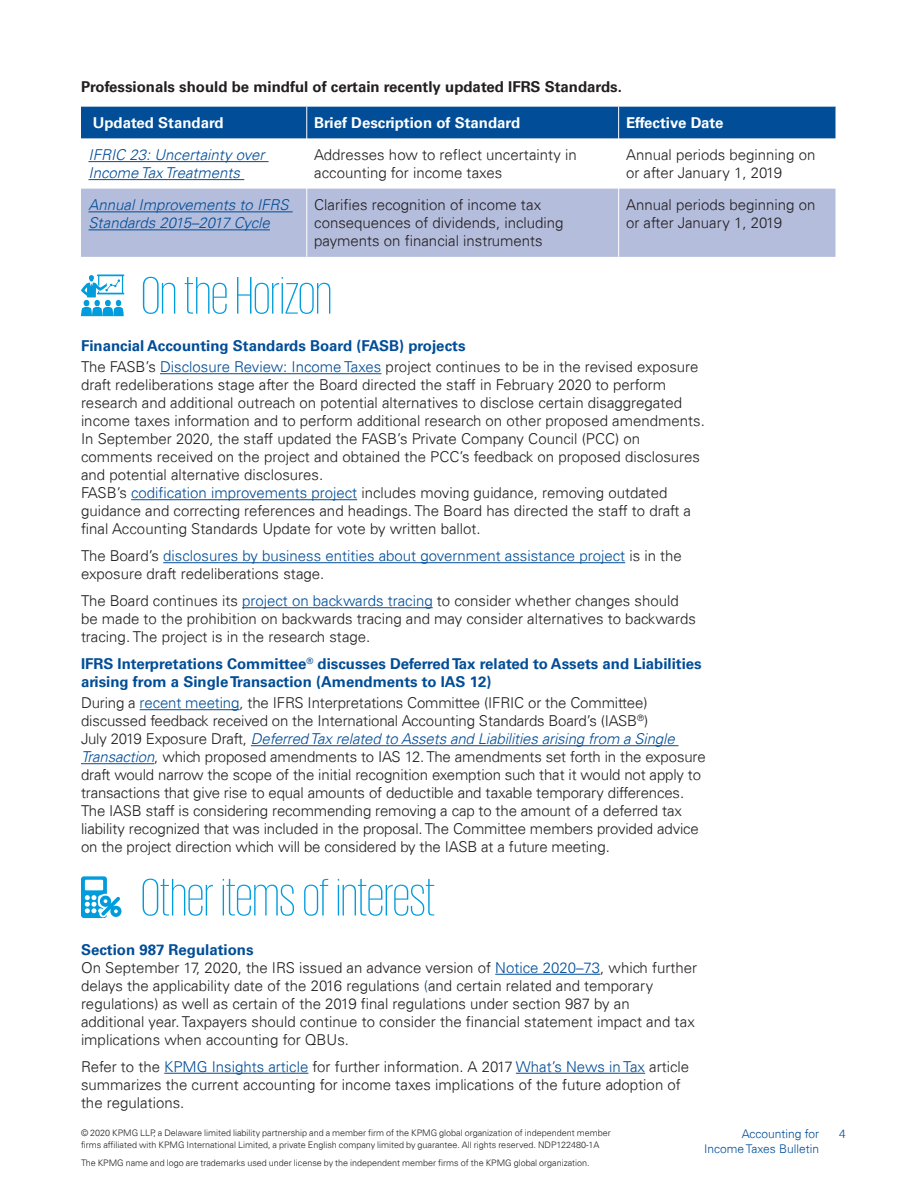
<style>
.page{position:relative;width:918px;height:1188px;background:#fff}
.page>*{position:absolute;margin:0;border:0;box-sizing:border-box;transform-origin:0 0}
.t1{font:200 54px "KPMG";color:#009cdc}
.t2{font:300 15px/18px "Univers 45";color:#231f20}
.t3{font:700 15px/18px "Univers 65";color:#014d97}
.t4{font:300 15px/18px "Univers 45";color:#014d97}
.t5{font:italic 300 15px/18px "Univers 45";color:#014d97}
.t6{font:700 15px "Univers 65";color:#231f20}
.t7{font:700 15px "Univers 65";color:#fff}
.t8{font:300 12px "Univers 45";color:#014d97}
.t9{font:300 9px/12px "Univers 45";color:#231f20}
.s1{color:#014d97}
.s2{color:#231f20}
.s3{font-style:italic;color:#014d97}
.s4{color:#1f4d78}
</style>
<div class="page">
<div style="left:81px;top:106px;width:755px;height:32px;background:#014d97"></div>
<div style="left:81px;top:189px;width:755px;height:68px;background:#b5bddc"></div>
<hr style="left:81px;top:106px;width:226px;height:1px;background:#fff">
<hr style="left:307px;top:106px;width:312px;height:1px;background:#fff">
<hr style="left:306px;top:106px;width:1px;height:32px;background:#fff">
<hr style="left:619px;top:106px;width:216px;height:1px;background:#fff">
<hr style="left:618px;top:106px;width:1px;height:32px;background:#fff">
<hr style="left:306px;top:189px;width:1px;height:68px;background:#fff">
<hr style="left:618px;top:189px;width:1px;height:68px;background:#fff">
<hr style="left:88px;top:161px;width:181px;height:1px;background:#014d97">
<hr style="left:88px;top:179px;width:156px;height:1px;background:#014d97">
<hr style="left:88px;top:211px;width:205px;height:1px;background:#014d97">
<hr style="left:88px;top:229px;width:182px;height:1px;background:#014d97">
<hr style="left:160px;top:373px;width:221px;height:1px;background:#014d97">
<hr style="left:131px;top:499px;width:226px;height:1px;background:#014d97">
<hr style="left:163px;top:562px;width:462px;height:1px;background:#014d97">
<hr style="left:242px;top:607px;width:191px;height:1px;background:#014d97">
<hr style="left:140px;top:709px;width:100px;height:1px;background:#014d97">
<hr style="left:251px;top:745px;width:428px;height:1px;background:#014d97">
<hr style="left:81px;top:763px;width:73px;height:1px;background:#014d97">
<hr style="left:495px;top:974px;width:105px;height:1px;background:#014d97">
<hr style="left:164px;top:1073px;width:144px;height:1px;background:#014d97">
<hr style="left:516px;top:1073px;width:129px;height:1px;background:#014d97">
<svg style="left:81px;top:876px;width:40px;height:42px"></svg>
<svg style="left:81px;top:275px;width:43px;height:41px"></svg>
<p class="t6" style="left:81px;top:78px;width:542px">Professionals should be mindful of certain recently updated IFRS Standards.</p>
<p class="t7" style="left:93px;top:114px;width:133px">Updated Standard</p>
<p class="t7" style="left:314px;top:114px;width:208px">Brief Description of Standard</p>
<p class="t7" style="left:626px;top:114px;width:99px">Effective Date</p>
<p class="t5" style="left:88px;top:146px;width:177px">IFRIC 23: Uncertainty over<br>Income Tax Treatments</p>
<p class="t2" style="left:314px;top:146px;width:264px">Addresses how to reflect uncertainty in accounting for income taxes</p>
<p class="t2" style="left:626px;top:146px;width:191px">Annual periods beginning on or after January 1, 2019</p>
<p class="t5" style="left:88px;top:196px;width:202px">Annual Improvements to IFRS<br>Standards 2015–2017 Cycle</p>
<p class="t2" style="left:314px;top:196px;width:251px">Clarifies recognition of income tax consequences of dividends, including payments on financial instruments</p>
<p class="t2" style="left:626px;top:196px;width:191px">Annual periods beginning on or after January 1, 2019</p>
<h1 class="t1" style="left:141px;top:270px;width:192px">On the Horizon</h1>
<p class="t3" style="left:81px;top:337px;width:386px">Financial Accounting Standards Board (FASB) projects</p>
<p class="t2" style="left:81px;top:358px;width:625px">The FASB’s <span class="s1">Disclosure Review: Income Taxes</span> project continues to be in the revised exposure draft redeliberations stage after the Board directed the staff in February 2020 to perform research and additional outreach on potential alternatives to disclose certain disaggregated income taxes information and to perform additional research on other proposed amendments.<br>In September 2020, the staff updated the FASB’s Private Company Council (PCC) on comments received on the project and obtained the PCC’s feedback on proposed disclosures and potential alternative disclosures.<br>FASB’s <span class="s1">codification improvements project</span> includes moving guidance, removing outdated guidance and correcting references and headings. The Board has directed the staff to draft a final Accounting Standards Update for vote by written ballot.</p>
<p class="t4" style="left:81px;top:547px;width:602px"><span class="s2">The Board’s</span> disclosures by business entities about government assistance project <span class="s2">is in the exposure draft redeliberations stage.</span></p>
<p class="t2" style="left:81px;top:592px;width:616px">The Board continues its <span class="s1">project on backwards tracing</span> to consider whether changes should be made to the prohibition on backwards tracing and may consider alternatives to backwards tracing. The project is in the research stage.</p>
<p class="t3" style="left:81px;top:655px;width:622px">IFRS Interpretations Committee<sup>®</sup> discusses Deferred Tax related to Assets and Liabilities arising from a Single Transaction (Amendments to IAS 12)</p>
<p class="t2" style="left:81px;top:694px;width:626px">During a <span class="s1">recent meeting</span>, the IFRS Interpretations Committee (IFRIC or the Committee) discussed feedback received on the International Accounting Standards Board’s (IASB<sup>®</sup>)<br>July 2019 Exposure Draft, <span class="s3">Deferred Tax related to Assets and Liabilities arising from a Single Transaction</span>, which proposed amendments to IAS 12. The amendments set forth in the exposure draft would narrow the scope of the initial recognition exemption such that it would not apply to transactions that give rise to equal amounts of deductible and taxable temporary differences.<br>The IASB staff is considering recommending removing a cap to the amount of a deferred tax liability recognized that was included in the proposal. The Committee members provided advice on the project direction which will be considered by the IASB at a future meeting.</p>
<h1 class="t1" style="left:141px;top:872px;width:296px">Other items of interest</h1>
<p class="t3" style="left:81px;top:941px;width:174px">Section 987 Regulations</p>
<p class="t2" style="left:81px;top:958px;width:618px">On September 17, 2020, the IRS issued an advance version of <span class="s1">Notice 2020–73</span>, which further delays the applicability date of the 2016 regulations <span class="s4">(</span>and certain related and temporary regulations) as well as certain of the 2019 final regulations under section 987 by an<br>additional year. Taxpayers should continue to consider the financial statement impact and tax implications when accounting for QBUs.</p>
<p class="t2" style="left:81px;top:1057px;width:610px">Refer to the <span class="s1">KPMG Insights article</span> for further information. A 2017 <span class="s1">What’s News in Tax</span> article summarizes the current accounting for income taxes implications of the future adoption of the regulations.</p>
<p class="t9" style="left:81px;top:1127px;width:531px">© 2020 KPMG LLP, a Delaware limited liability partnership and a member firm of the KPMG global organization of independent member firms affiliated with KPMG International Limited, a private English company limited by guarantee. All rights reserved. NDP122480-1A</p>
<p class="t9" style="left:81px;top:1157px;width:510px">The KPMG name and logo are trademarks used under license by the independent member firms of the KPMG global organization.</p>
<p class="t8" style="left:742px;top:1127px;width:79px">Accounting for</p>
<p class="t8" style="left:839px;top:1127px;width:8px">4</p>
<p class="t8" style="left:704px;top:1142px;width:117px">Income Taxes Bulletin</p>
</div>
